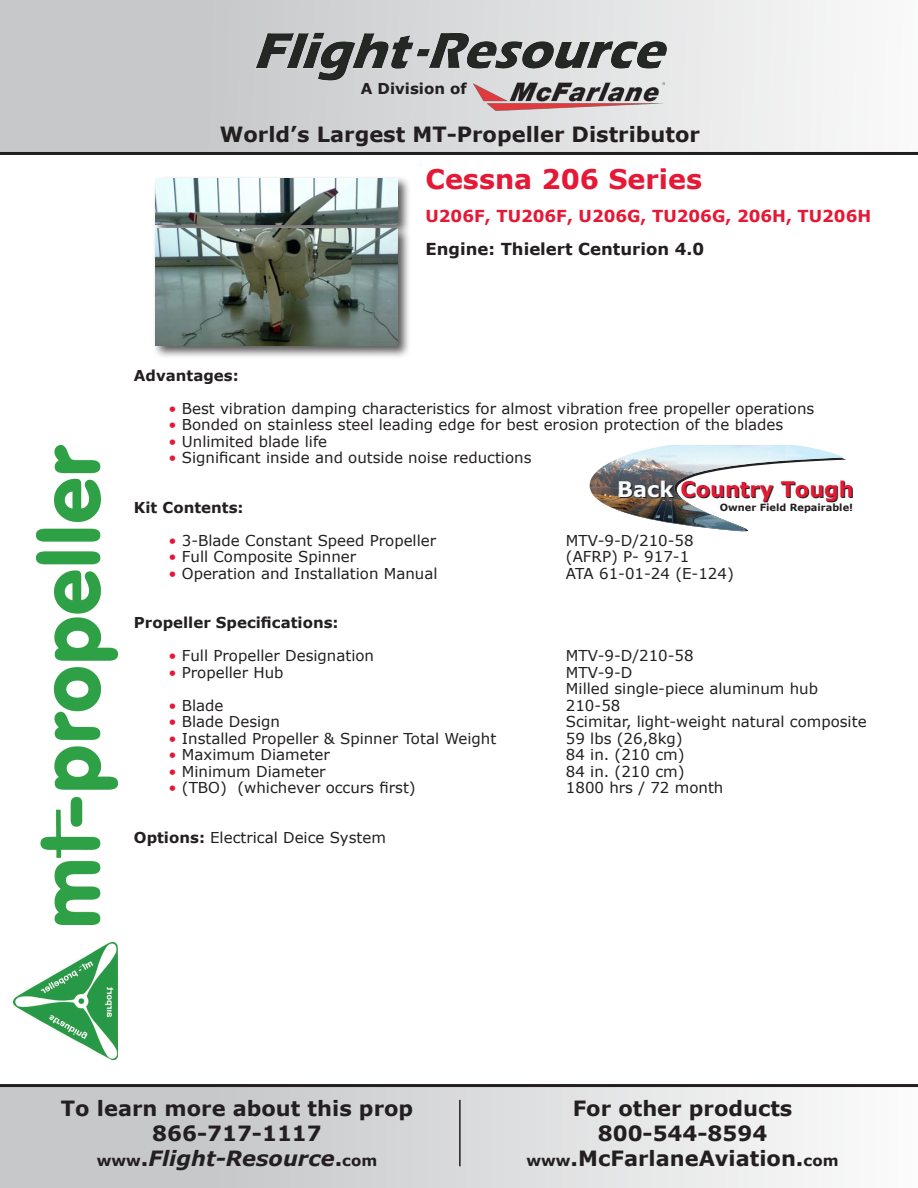
<style>
.page{position:relative;width:918px;height:1188px;background:#fff}
.page>*{position:absolute;margin:0;border:0;box-sizing:border-box;transform-origin:0 0}
.Heading{font:700 27px "Verdana";color:#e51836}
.t1{font:700 21.45px "Verdana";color:#e41933}
.t2{font:700 21px/25.2px "Verdana";color:#231f20;text-align:center}
.t3{font:italic 700 21px "Verdana";color:#231f20}
.Heading-2{font:700 16.5px "Verdana";color:#e51836}
.Heading-3{font:700 16.5px "Verdana";color:#231f20}
.Paragraph{font:15px "Verdana";color:#231f20}
.Paragraph-2{font:700 15px "Verdana";color:#231f20}
.Heading-4{font:700 15px "Verdana";color:#231f20}
.t4{font:700 9.9px "Verdana";color:#231f20}
.s1{color:#e51836}
.s2{font-weight:700}
.s3{color:#fafbfb}
.s4{font-style:normal;font-size:15px}
.s5{font-style:normal}
.s6{font-size:15px}
</style>
<div class="page">
<img style="left:36px;top:446px;width:81px;height:479px">
<img style="left:14px;top:942px;width:103px;height:118px">
<div style="left:0;top:1086px;width:918px;height:102px;background:linear-gradient(to right,#bdbfc1,#f9f9f9)"></div>
<hr style="left:0;top:1084px;width:918px;height:3px;background:#231f20">
<div style="left:0;top:0;width:918px;height:152px;background:linear-gradient(to right,#bebfc2,#f7f7f8)"></div>
<img style="left:473px;top:82px;width:193px;height:31px">
<img style="left:253px;top:32px;width:413px;height:50px">
<hr style="left:0;top:152px;width:918px;height:3px;background:#231f20">
<hr style="left:459px;top:1100px;width:2px;height:66px;background:#231f20">
<div style="left:152px;top:175px;width:259px;height:184px;background:#231f20;opacity:.75"></div>
<img style="left:156px;top:178px;width:242px;height:46px">
<img style="left:156px;top:229px;width:242px;height:117px">
<svg style="left:589px;top:446px;width:257px;height:86px"></svg>
<p class="Paragraph-2" style="left:361px;top:78px;width:108px">A Division of</p>
<p class="t2" style="left:220px;top:121px;width:482px">World’s Largest MT-Propeller Distributor</p>
<p class="Heading" style="left:426px;top:160px;width:278px">Cessna 206 Series</p>
<p class="Heading-2" style="left:426px;top:204px;width:447px">U206F, TU206F, U206G, TU206G, 206H, TU206H</p>
<p class="Heading-3" style="left:426px;top:237px;width:280px">Engine: Thielert Centurion 4.0</p>
<p class="Heading-4" style="left:134px;top:365px;width:106px">Advantages:</p>
<p class="Paragraph" style="left:168px;top:398px;width:647px"><span class="s1">•</span> Best vibration damping characteristics for almost vibration free propeller operations</p>
<p class="Paragraph" style="left:168px;top:415px;width:616px"><span class="s1">•</span> Bonded on stainless steel leading edge for best erosion protection of the blades</p>
<p class="Paragraph" style="left:168px;top:431px;width:160px"><span class="s1">•</span> Unlimited blade life</p>
<p class="Paragraph" style="left:168px;top:448px;width:365px"><span class="s1">•</span> Significant inside and outside noise reductions</p>
<p class="Paragraph-2" style="left:134px;top:497px;width:111px">Kit Contents:</p>
<p class="Paragraph" style="left:168px;top:530px;width:269px"><span class="s1">•</span> 3-Blade Constant Speed Propeller</p>
<p class="Paragraph" style="left:566px;top:530px;width:129px">MTV-9-D/210-58</p>
<p class="Paragraph" style="left:168px;top:547px;width:189px"><span class="s1">•</span> Full Composite Spinner</p>
<p class="Paragraph" style="left:566px;top:547px;width:125px">(AFRP) P- 917-1</p>
<p class="Paragraph" style="left:168px;top:563px;width:271px"><span class="s1">•</span> Operation and Installation Manual</p>
<p class="Paragraph" style="left:566px;top:563px;width:169px">ATA 61-01-24 (E-124)</p>
<p class="Paragraph-2" style="left:134px;top:612px;width:206px">Propeller Specifications:</p>
<p class="Paragraph" style="left:168px;top:646px;width:207px"><span class="s1">•</span> Full Propeller Designation</p>
<p class="Paragraph" style="left:566px;top:646px;width:129px">MTV-9-D/210-58</p>
<p class="Paragraph" style="left:168px;top:662px;width:117px"><span class="s1">•</span> Propeller Hub</p>
<p class="Paragraph" style="left:566px;top:662px;width:68px">MTV-9-D</p>
<p class="Paragraph" style="left:566px;top:679px;width:254px">Milled single-piece aluminum hub</p>
<p class="Paragraph" style="left:168px;top:695px;width:57px"><span class="s1">•</span> Blade</p>
<p class="Paragraph" style="left:566px;top:695px;width:56px">210-58</p>
<p class="Paragraph" style="left:168px;top:712px;width:113px"><span class="s1">•</span> Blade Design</p>
<p class="Paragraph" style="left:566px;top:712px;width:302px">Scimitar, light-weight natural composite</p>
<p class="Paragraph" style="left:168px;top:728px;width:329px"><span class="s1">•</span> Installed Propeller &amp; Spinner Total Weight</p>
<p class="Paragraph" style="left:566px;top:728px;width:118px">59 lbs (26,8kg)</p>
<p class="Paragraph" style="left:168px;top:745px;width:163px"><span class="s1">•</span> Maximum Diameter</p>
<p class="Paragraph" style="left:566px;top:745px;width:120px">84 in. (210 cm)</p>
<p class="Paragraph" style="left:168px;top:761px;width:159px"><span class="s1">•</span> Minimum Diameter</p>
<p class="Paragraph" style="left:566px;top:761px;width:120px">84 in. (210 cm)</p>
<p class="Paragraph" style="left:168px;top:778px;width:249px"><span class="s1">•</span> (TBO) (whichever occurs first)</p>
<p class="Paragraph" style="left:566px;top:778px;width:159px">1800 hrs / 72 month</p>
<p class="Paragraph" style="left:134px;top:827px;width:254px"><span class="s2">Options:</span> Electrical Deice System</p>
<p class="t1" style="left:617px;top:474px;width:238px"><span class="s3">Back</span> Country Tough</p>
<p class="t4" style="left:720px;top:501px;width:135px">Owner Field Repairable!</p>
<p class="t2" style="left:61px;top:1095px;width:354px">To learn more about this prop</p>
<p class="t2" style="left:152px;top:1120px;width:171px">866-717-1117</p>
<p class="t3" style="left:97px;top:1144px;width:282px"><span class="s4">www</span><span class="s5">.</span>Flight-Resource<span class="s5">.</span><span class="s4">com</span></p>
<p class="t2" style="left:527px;top:1095px;width:314px">For other products<br>800-544-8594 <span class="s6">www</span>.McFarlaneAviation.<span class="s6">com</span></p>
</div>
